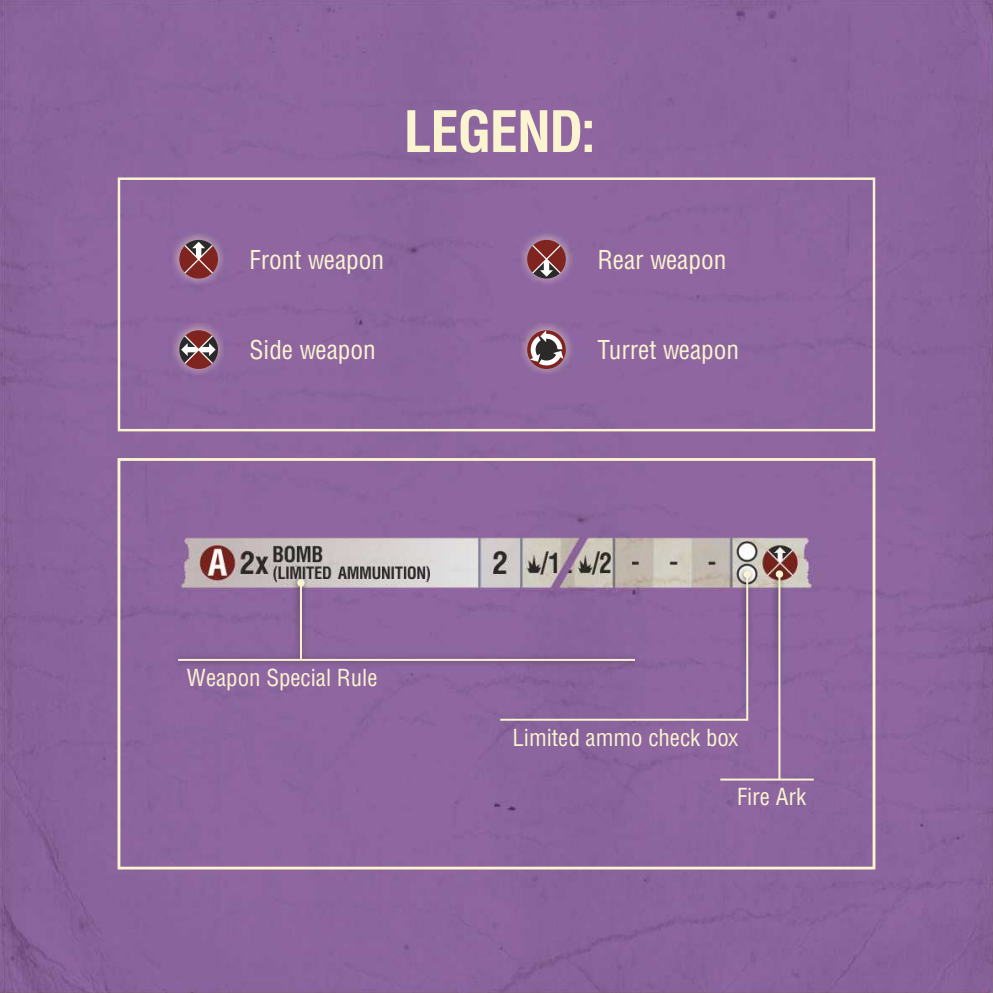
<style>
.page{position:relative;width:993px;height:993px;background:#fff}
.page>*{position:absolute;margin:0;border:0;box-sizing:border-box;transform-origin:0 0}
.t1{font:700 57.75px "Helios Cond";color:#fbf4d0}
.t2{font:26.25px "Helios Cond";color:#fbf4d0}
.t3{font:23.8px "Helios Cond";color:#fbf4d0}
</style>
<div class="page">
<div style="left:0;top:0;width:992px;height:992px;background:#8b649e"></div>
<div style="left:118px;top:177px;width:756px;height:254px;background:#8f66a0"></div>
<svg style="left:118px;top:458px;width:756px;height:411px;fill:#8e66a0"></svg>
<svg style="left:179px;top:240px;width:39px;height:38px"></svg>
<svg style="left:527px;top:240px;width:38px;height:38px"></svg>
<svg style="left:179px;top:330px;width:39px;height:39px"></svg>
<div style="left:527px;top:330px;width:38px;height:39px;background:#7f241e;border-radius:50%"></div>
<svg style="left:528px;top:330px;width:35px;height:37px"></svg>
<svg style="left:178px;top:570px;width:635px;height:210px;fill:#8d66a0"></svg>
<h1 class="t1" style="left:404px;top:109px;width:191px">LEGEND:</h1>
<p class="t2" style="left:249px;top:249px;width:136px">Front weapon</p>
<p class="t2" style="left:249px;top:340px;width:128px">Side weapon</p>
<p class="t2" style="left:597px;top:249px;width:131px">Rear weapon</p>
<p class="t2" style="left:597px;top:340px;width:143px">Turret weapon</p>
<p class="t3" style="left:187px;top:668px;width:192px">Weapon Special Rule</p>
<p class="t3" style="left:512px;top:728px;width:227px">Limited ammo check box</p>
<p class="t3" style="left:736px;top:787px;width:71px">Fire Ark</p>
</div>
